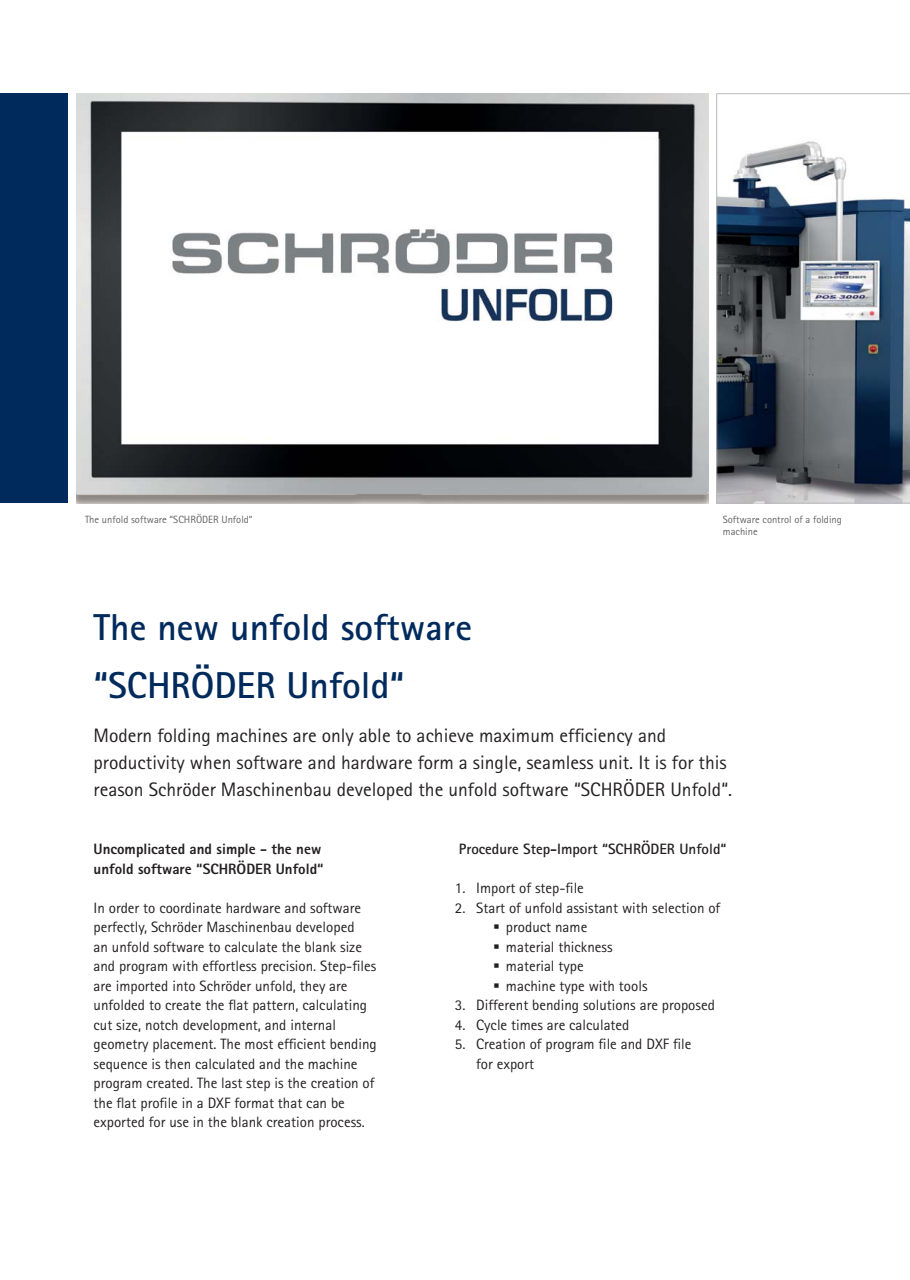
<style>
.page{position:relative;width:910px;height:1280px;background:#fff}
.page>*{position:absolute;margin:0;border:0;box-sizing:border-box;transform-origin:0 0}
.t1{font:700 37.5px/58.5px "Agfa Rotis Sans Serif";color:#002a5c}
.t2{font:19.5px/27px "Agfa Rotis Sans Serif";color:#231f20}
.t3{font:15px/19.5px "Agfa Rotis Sans Serif";color:#231f20}
.t4{font:800 15px/19.5px "Agfa Rotis Sans Serif";color:#231f20}
.t5{font:700 15px "Agfa Rotis Sans Serif";color:#231f20}
.t6{font:10.5px/12.6px "Agfa Rotis Sans Serif";color:#636466}
</style>
<div class="page">
<div style="left:0;top:94px;width:68px;height:409px;background:#002a5c"></div>
<img style="left:77px;top:94px;width:631px;height:409px">
<svg style="left:716px;top:94px;width:194px;height:409px"></svg>
<p class="t6" style="left:85px;top:514px;width:169px">The unfold software “SCHRÖDER Unfold“</p>
<p class="t6" style="left:723px;top:514px;width:120px">Software control of a folding machine</p>
<h1 class="t1" style="left:94px;top:602px;width:380px">The new unfold software “SCHRÖDER Unfold“</h1>
<p class="t2" style="left:94px;top:723px;width:640px">Modern folding machines are only able to achieve maximum efficiency and productivity when software and hardware form a single, seamless unit. It is for this reason Schröder Maschinenbau developed the unfold software “SCHRÖDER Unfold“.</p>
<p class="t4" style="left:94px;top:839px;width:232px">Uncomplicated and simple - the new unfold software “SCHRÖDER Unfold“</p>
<p class="t3" style="left:94px;top:899px;width:285px">In order to coordinate hardware and software perfectly, Schröder Maschinenbau developed<br>an unfold software to calculate the blank size and program with effortless precision. Step-files are imported into Schröder unfold, they are unfolded to create the flat pattern, calculating cut size, notch development, and internal geometry placement. The most efficient bending sequence is then calculated and the machine program created. The last step is the creation of the flat profile in a DXF format that can be exported for use in the blank creation process.</p>
<p class="t5" style="left:459px;top:843px;width:269px">Procedure Step-Import “SCHRÖDER Unfold“</p>
<p class="t3" style="left:455px;top:880px;width:130px">1. Import of step-file</p>
<p class="t3" style="left:506px;top:899px;width:216px;text-indent:-51px">2. Start of unfold assistant with selection of product name<br>material thickness<br>material type<br>machine type with tools</p>
<p class="t3" style="left:455px;top:997px;width:262px">3. Different bending solutions are proposed</p>
<p class="t3" style="left:455px;top:1016px;width:176px">4. Cycle times are calculated</p>
<p class="t3" style="left:476px;top:1036px;width:217px;text-indent:-21px">5. Creation of program file and DXF file for export</p>
</div>
